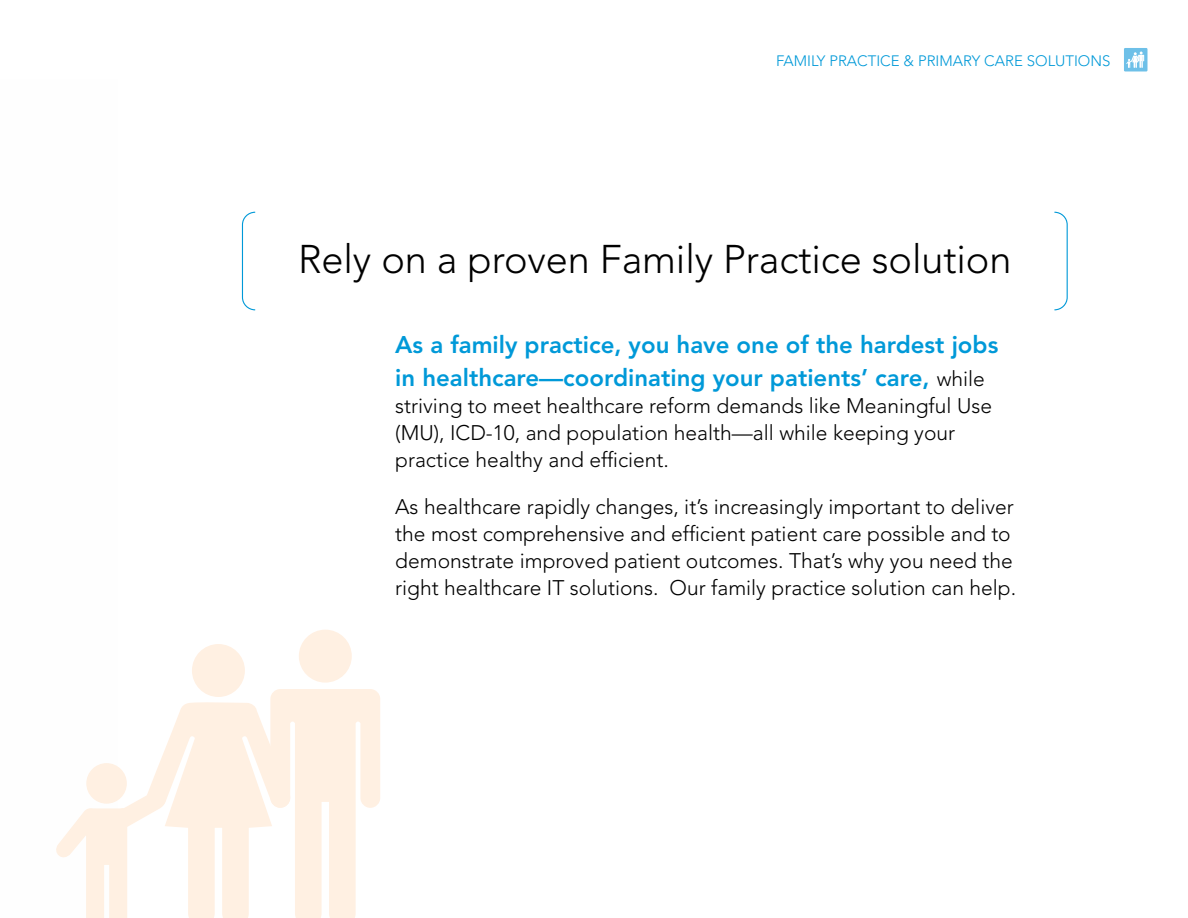
<style>
.page{position:relative;width:1188px;height:918px;background:#fff}
.page>*{position:absolute;margin:0;border:0;box-sizing:border-box;transform-origin:0 0}
.t1{font:300 39.75px "Avenir";letter-spacing:-.005em;color:#000}
.t2{font:800 24px/33px "Avenir";color:#0099d8}
.t3{font:300 21px/27px "Avenir";color:#000}
.t4{font:300 15px "Avenir";color:#0099d8}
.s1{font-weight:300;font-size:21px;color:#000}
</style>
<div class="page">
<svg style="left:241px;top:211px;width:15px;height:100px"></svg>
<svg style="left:1054px;top:211px;width:14px;height:100px"></svg>
<svg style="left:56px;top:630px;width:324px;height:288px"></svg>
<div style="left:1124px;top:48px;width:23px;height:23px;background:#6ec0e8"></div>
<svg style="left:1126px;top:52px;width:18px;height:16px"></svg>
<p class="t4" style="left:776px;top:52px;width:336px">FAMILY PRACTICE &amp; PRIMARY CARE SOLUTIONS</p>
<h1 class="t1" style="left:298px;top:236px;width:715px">Rely on a proven Family Practice solution</h1>
<p class="t2" style="left:395px;top:328px;width:605px">As a family practice, you have one of the hardest jobs in healthcare—coordinating your patients’ care, <span class="s1">while</span></p>
<p class="t3" style="left:395px;top:392px;width:598px">striving to meet healthcare reform demands like Meaningful Use (MU), ICD-10, and population health—all while keeping your practice healthy and efficient.</p>
<p class="t3" style="left:395px;top:494px;width:622px">As healthcare rapidly changes, it’s increasingly important to deliver the most comprehensive and efficient patient care possible and to demonstrate improved patient outcomes. That’s why you need the right healthcare IT solutions. Our family practice solution can help.</p>
</div>
